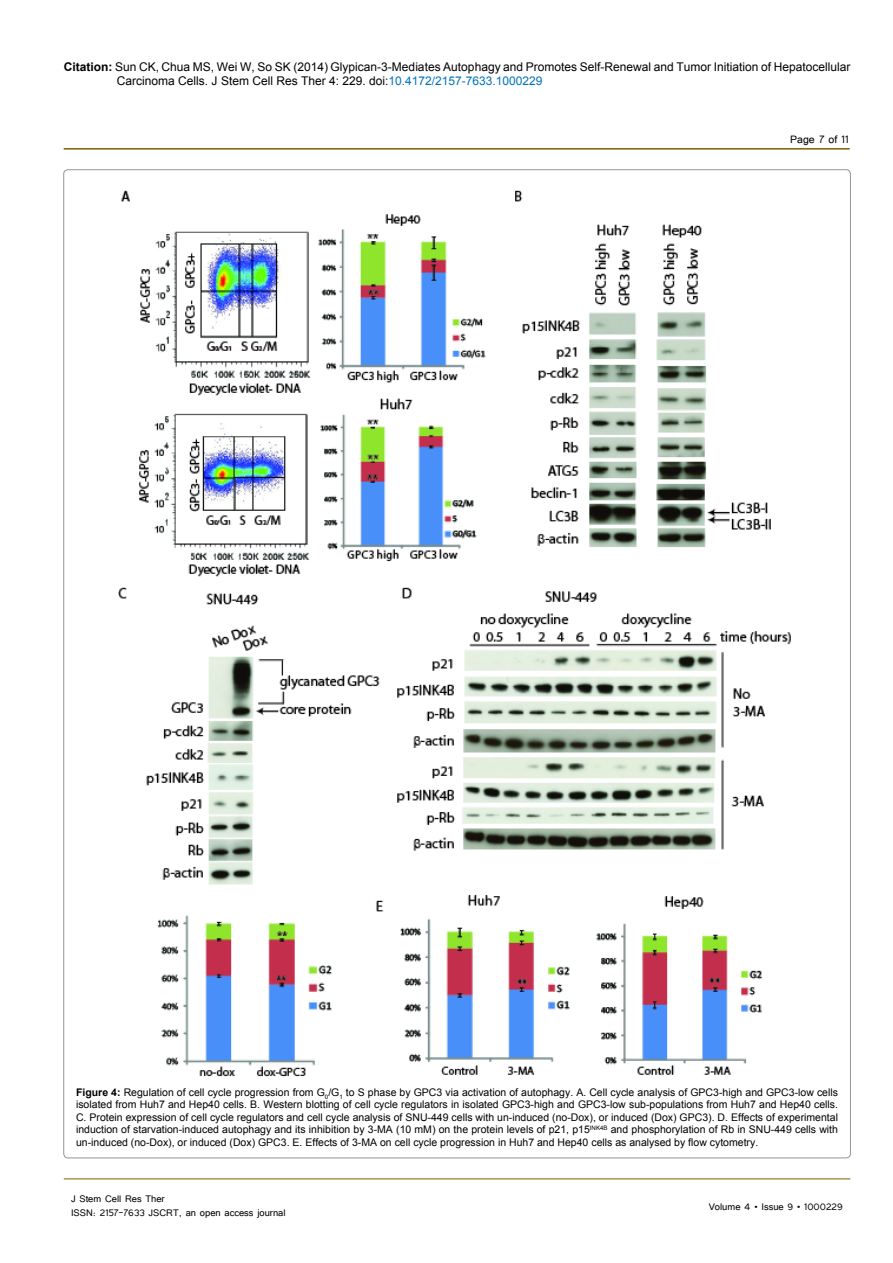
<style>
.page{position:relative;width:893px;height:1263px;background:#fff}
.page>*{position:absolute;margin:0;border:0;box-sizing:border-box;transform-origin:0 0}
.t1{font:13.5px "Tunga";color:#000}
.t2{font:12px/14.4px "Arial";color:#000}
.t3{font:12px/14.4px "Tunga";color:#000}
.t4{font:10.5px/12.6px "Arial";color:#000;text-align:justify}
.s1{font-weight:700}
.s2{color:#0072bc}
</style>
<div class="page">
<hr style="left:64px;top:148px;width:786px;height:2px;background:#7f5d00">
<hr style="left:64px;top:1179px;width:786px;height:1px;background:#7f5d00">
<img style="left:118px;top:190px;width:673px;height:887px">
<p class="t2" style="left:117px;top:60px;width:735px;text-indent:-53px"><span class="s1">Citation:</span> Sun CK, Chua MS, Wei W, So SK (2014) Glypican-3-Mediates Autophagy and Promotes Self-Renewal and Tumor Initiation of Hepatocellular<br>Carcinoma Cells. J Stem Cell Res Ther 4: 229. doi:<span class="s2">10.4172/2157-7633.1000229</span></p>
<p class="t1" style="left:790px;top:131px;width:60px">Page 7 of 11</p>
<p class="t4" style="left:76px;top:1086px;width:763px"><span class="s1">Figure 4:</span> Regulation of cell cycle progression from G<sub>0</sub>/G<sub>1</sub> to S phase by GPC3 via activation of autophagy. A. Cell cycle analysis of GPC3-high and GPC3-low cells isolated from Huh7 and Hep40 cells. B. Western blotting of cell cycle regulators in isolated GPC3-high and GPC3-low sub-populations from Huh7 and Hep40 cells.<br>C. Protein expression of cell cycle regulators and cell cycle analysis of SNU-449 cells with un-induced (no-Dox), or induced (Dox) GPC3). D. Effects of experimental induction of starvation-induced autophagy and its inhibition by 3-MA (10 mM) on the protein levels of p21, p15<sup>INK4B</sup> and phosphorylation of Rb in SNU-449 cells with un-induced (no-Dox), or induced (Dox) GPC3. E. Effects of 3-MA on cell cycle progression in Huh7 and Hep40 cells as analysed by flow cytometry.</p>
<p class="t3" style="left:71px;top:1190px;width:216px">J Stem Cell Res Ther<br>ISSN: 2157-7633 JSCRT, an open access journal</p>
<p class="t3" style="left:709px;top:1199px;width:136px">Volume 4 • Issue 9 • 1000229</p>
</div>
